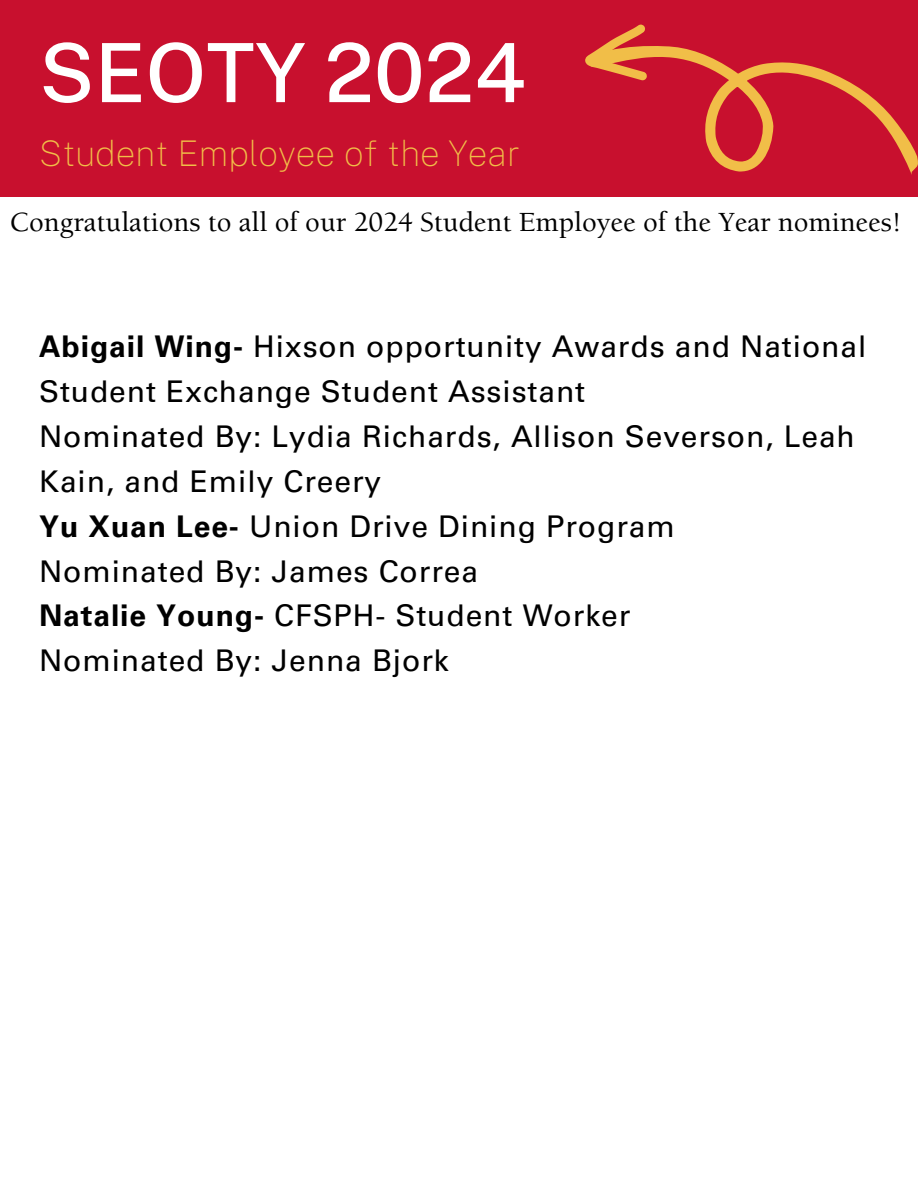
<style>
.page{position:relative;width:918px;height:1188px;background:#fff}
.page>*{position:absolute;margin:0;border:0;box-sizing:border-box;transform-origin:0 0}
.t1{font:500 81.75px "Public Sans";color:#fff}
.t2{font:100 35.25px "Public Sans";color:#f1be48}
.t3{font:30px/45px "Univers LT Pro 55 Roman";letter-spacing:.03em;color:#000}
.t4{font:500 28.5px "Berkeley Std";color:#000}
.s1{font-family:"Univers LT Pro 65";font-weight:700}
</style>
<div class="page">
<div style="left:0;top:0;width:918px;height:197px;background:#c8102e"></div>
<svg style="left:585px;top:25px;width:333px;height:150px"></svg>
<p class="t1" style="left:39px;top:24px;width:489px">SEOTY 2024</p>
<p class="t2" style="left:39px;top:133px;width:482px">Student Employee of the Year</p>
<p class="t4" style="left:10px;top:211px;width:894px">Congratulations to all of our 2024 Student Employee of the Year nominees!</p>
<h1 class="t3" style="left:39px;top:328px;width:829px"><span class="s1">Abigail Wing-</span> Hixson opportunity Awards and National<br>Student Exchange Student Assistant</h1>
<h2 class="t3" style="left:39px;top:418px;width:817px">Nominated By: Lydia Richards, Allison Severson, Leah<br>Kain, and Emily Creery</h2>
<p class="t3" style="left:39px;top:508px;width:637px"><span class="s1">Yu Xuan Lee-</span> Union Drive Dining Program</p>
<p class="t3" style="left:39px;top:553px;width:441px">Nominated By: James Correa</p>
<p class="t3" style="left:39px;top:597px;width:593px"><span class="s1">Natalie Young-</span> CFSPH- Student Worker</p>
<p class="t3" style="left:39px;top:642px;width:411px">Nominated By: Jenna Bjork</p>
</div>
